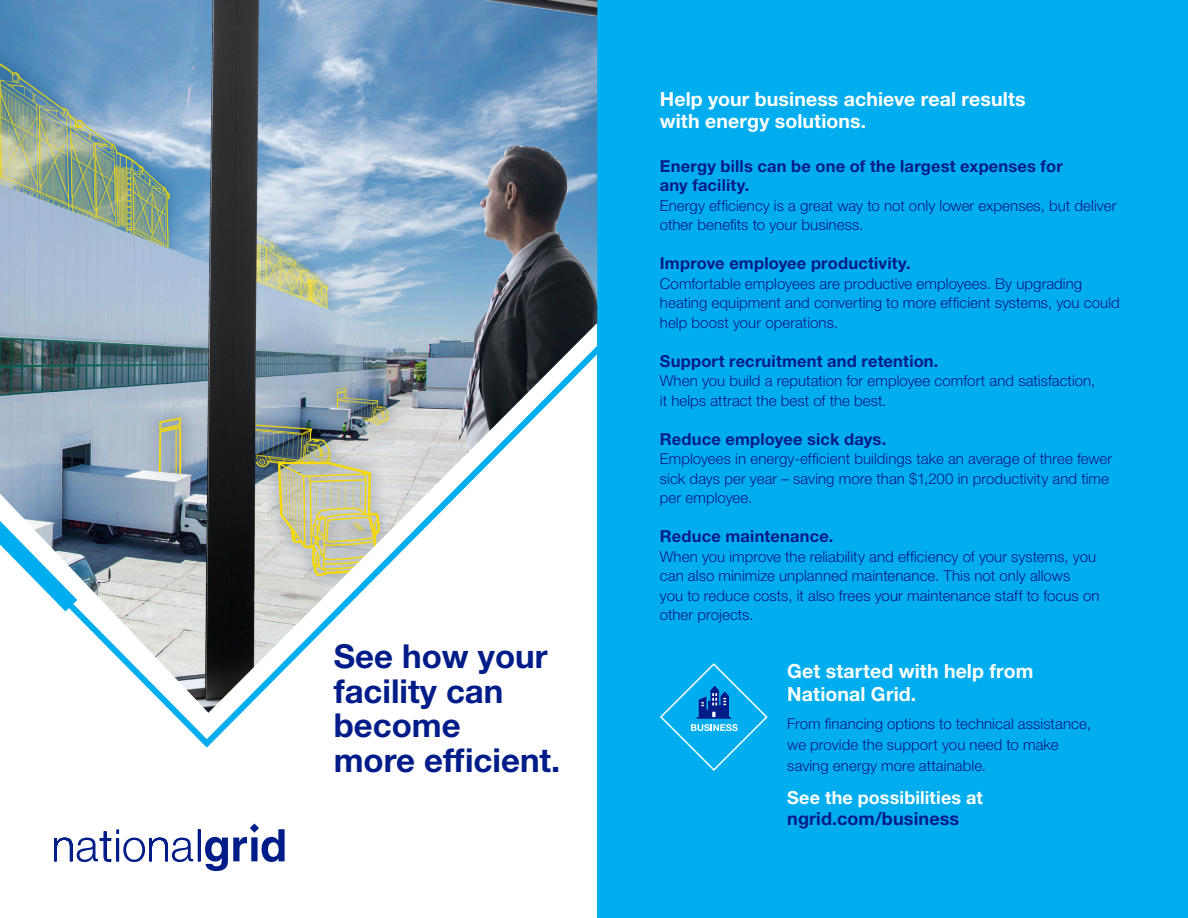
<style>
.page{position:relative;width:1188px;height:918px;background:#fff}
.page>*{position:absolute;margin:0;border:0;box-sizing:border-box;transform-origin:0 0}
.t1{font:700 33px "Helvetica Neue LT Std";color:#001c88}
.Header_Option1{font:700 19.5px "Helvetica Neue LT Std";letter-spacing:.005em;color:#fff}
.Header_Option1-2{font:700 18px "Helvetica Neue LT Std";letter-spacing:.005em;color:#fff}
.Header_Option1-3{font:700 18px "Helvetica Neue LT Std";letter-spacing:.005em;color:#001c88}
.Header_Option1-4{font:700 16.5px "Helvetica Neue LT Std";letter-spacing:.01em;color:#001c88}
.Header_Option1-5{font:300 15px/19.5px "Helvetica Neue LT Std";letter-spacing:.005em;color:#001c88}
</style>
<div class="page">
<div style="left:597px;top:0;width:591px;height:918px;background:#00aeef"></div>
<img style="left:0;top:0;width:597px;height:429px">
<img style="left:21px;top:332px;width:576px;height:416px">
<svg style="left:0;top:429px;width:95px;height:200px"></svg>
<svg style="left:54px;top:823px;width:231px;height:48px"></svg>
<svg style="left:660px;top:663px;width:108px;height:108px"></svg>
<p class="t1" style="left:334px;top:636px;width:215px">See how your</p>
<p class="t1" style="left:334px;top:671px;width:171px">facility can</p>
<p class="t1" style="left:334px;top:705px;width:129px">become</p>
<p class="t1" style="left:334px;top:740px;width:228px">more efficient.</p>
<p class="Header_Option1" style="left:660px;top:87px;width:367px">Help your business achieve real results</p>
<p class="Header_Option1" style="left:660px;top:109px;width:208px">with energy solutions.</p>
<p class="Header_Option1-4" style="left:660px;top:156px;width:404px">Energy bills can be one of the largest expenses for</p>
<p class="Header_Option1-4" style="left:660px;top:175px;width:91px">any facility.</p>
<p class="Header_Option1-5" style="left:660px;top:195px;width:458px">Energy efficiency is a great way to not only lower expenses, but deliver other benefits to your business.</p>
<p class="Header_Option1-4" style="left:660px;top:253px;width:252px">Improve employee productivity.</p>
<p class="Header_Option1-5" style="left:660px;top:273px;width:424px">Comfortable employees are productive employees. By upgrading</p>
<p class="Header_Option1-5" style="left:660px;top:293px;width:461px">heating equipment and converting to more efficient systems, you could help boost your operations.</p>
<p class="Header_Option1-4" style="left:660px;top:351px;width:280px">Support recruitment and retention.</p>
<p class="Header_Option1-5" style="left:660px;top:371px;width:437px">When you build a reputation for employee comfort and satisfaction,</p>
<p class="Header_Option1-5" style="left:660px;top:390px;width:228px">it helps attract the best of the best.</p>
<p class="Header_Option1-4" style="left:660px;top:429px;width:228px">Reduce employee sick days.</p>
<p class="Header_Option1-5" style="left:660px;top:449px;width:454px">Employees in energy-efficient buildings take an average of three fewer sick days per year – saving more than $1,200 in productivity and time per employee.</p>
<p class="Header_Option1-4" style="left:660px;top:526px;width:175px">Reduce maintenance.</p>
<p class="Header_Option1-5" style="left:660px;top:546px;width:438px">When you improve the reliability and efficiency of your systems, you</p>
<p class="Header_Option1-5" style="left:660px;top:566px;width:412px">can also minimize unplanned maintenance. This not only allows</p>
<p class="Header_Option1-5" style="left:660px;top:585px;width:441px">you to reduce costs, it also frees your maintenance staff to focus on other projects.</p>
<p class="Header_Option1" style="left:787px;top:659px;width:248px">Get started with help from</p>
<p class="Header_Option1" style="left:787px;top:682px;width:131px">National Grid.</p>
<p class="Header_Option1-5" style="left:787px;top:714px;width:305px">From financing options to technical assistance,</p>
<p class="Header_Option1-5" style="left:787px;top:735px;width:273px">we provide the support you need to make</p>
<p class="Header_Option1-5" style="left:787px;top:756px;width:200px">saving energy more attainable.</p>
<p class="Header_Option1-2" style="left:787px;top:787px;width:197px">See the possibilities at</p>
<p class="Header_Option1-3" style="left:787px;top:808px;width:173px">ngrid.com/business</p>
</div>
